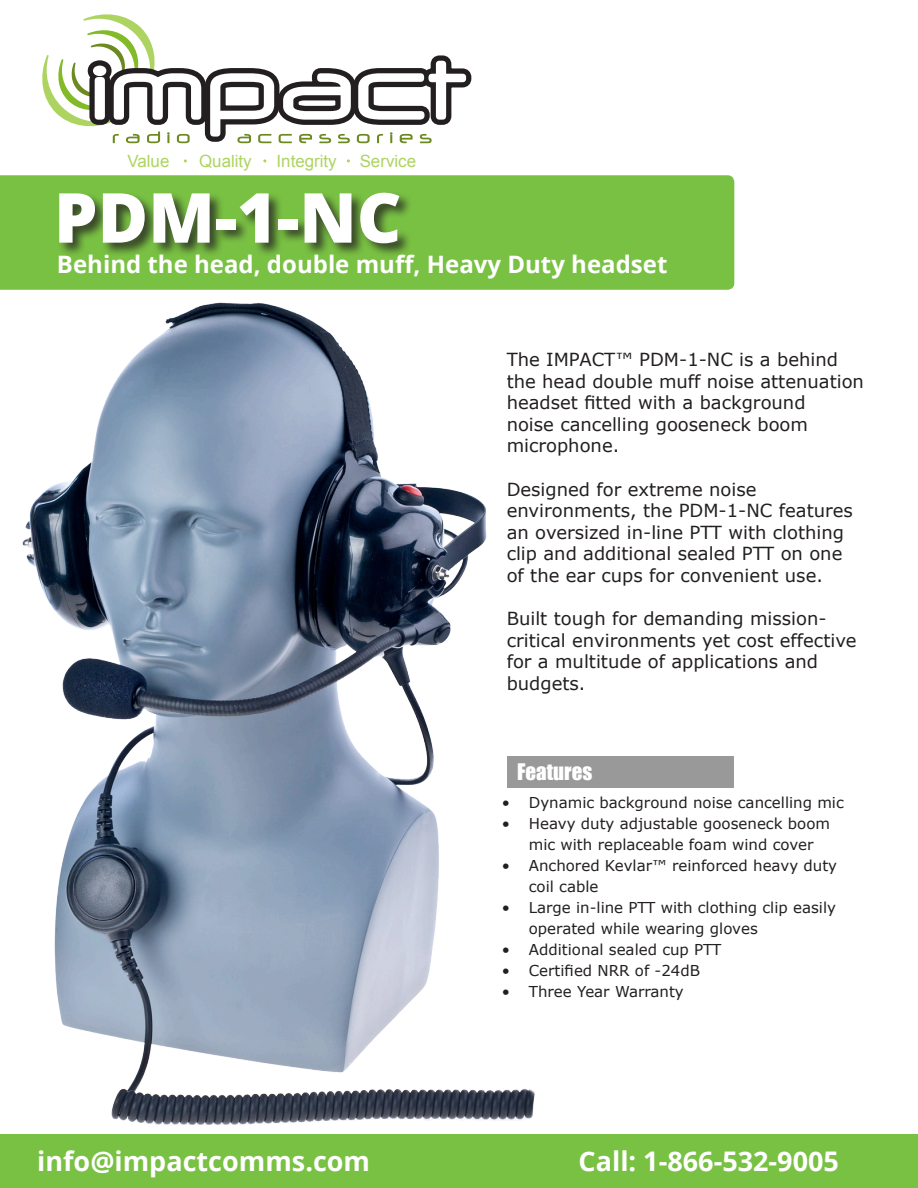
<style>
.page{position:relative;width:918px;height:1188px;background:#fff}
.page>*{position:absolute;margin:0;border:0;box-sizing:border-box;transform-origin:0 0}
.t1{font:800 69px "Open Sans";color:#fff}
.t2{font:700 27px "Open Sans";color:#fff}
.t3{font:700 24px "Open Sans";color:#fff}
.t4{font:21px "Impact";color:#fff}
.t5{font:18px/21.6px "Verdana";color:#231f20}
.t6{font:16.95px "Arial";color:#add461}
.t7{font:15px/21px "Verdana";color:#231f20}
</style>
<div class="page">
<img style="left:22px;top:303px;width:527px;height:822px">
<div style="left:0;top:175px;width:734px;height:115px;background:#79c143"></div>
<div style="left:58px;top:191px;width:356px;height:67px;background:#231f20;opacity:.75"></div>
<svg style="left:42px;top:14px;width:429px;height:129px"></svg>
<div style="left:507px;top:756px;width:226px;height:31px;background:#999"></div>
<div style="left:0;top:1134px;width:918px;height:54px;background:#79c143"></div>
<p class="t6" style="left:127px;top:150px;width:44px">Value</p>
<p class="t6" style="left:199px;top:150px;width:54px">Quality</p>
<p class="t6" style="left:277px;top:150px;width:62px">Integrity</p>
<p class="t6" style="left:360px;top:150px;width:58px">Service</p>
<p class="t1" style="left:54px;top:165px;width:349px">PDM-1-NC</p>
<p class="t3" style="left:57px;top:247px;width:612px">Behind the head, double muff, Heavy Duty headset</p>
<p class="t5" style="left:507px;top:349px;width:359px">The IMPACT™ PDM-1-NC is a behind the head double muff noise attenuation headset fitted with a background<br>noise cancelling gooseneck boom microphone.</p>
<p class="t5" style="left:507px;top:478px;width:348px">Designed for extreme noise environments, the PDM-1-NC features an oversized in-line PTT with clothing clip and additional sealed PTT on one of the ear cups for convenient use.</p>
<p class="t5" style="left:507px;top:608px;width:351px">Built tough for demanding mission&shy;critical environments yet cost effective for a multitude of applications and budgets.</p>
<p class="t4" style="left:517px;top:755px;width:77px">Features</p>
<p class="t7" style="left:502px;top:792px;width:344px">• Dynamic background noise cancelling mic</p>
<p class="t7" style="left:529px;top:813px;width:303px;text-indent:-27px">• Heavy duty adjustable gooseneck boom mic with replaceable foam wind cover</p>
<p class="t7" style="left:529px;top:855px;width:310px;text-indent:-27px">• Anchored Kevlar™ reinforced heavy duty coil cable</p>
<p class="t7" style="left:529px;top:897px;width:309px;text-indent:-27px">• Large in-line PTT with clothing clip easily operated while wearing gloves</p>
<p class="t7" style="left:502px;top:939px;width:221px">• Additional sealed cup PTT</p>
<p class="t7" style="left:502px;top:960px;width:200px">• Certified NRR of -24dB</p>
<p class="t7" style="left:502px;top:981px;width:184px">• Three Year Warranty</p>
<p class="t2" style="left:37px;top:1142px;width:334px">info@impactcomms.com</p>
<p class="t2" style="left:579px;top:1142px;width:262px">Call: 1-866-532-9005</p>
</div>
